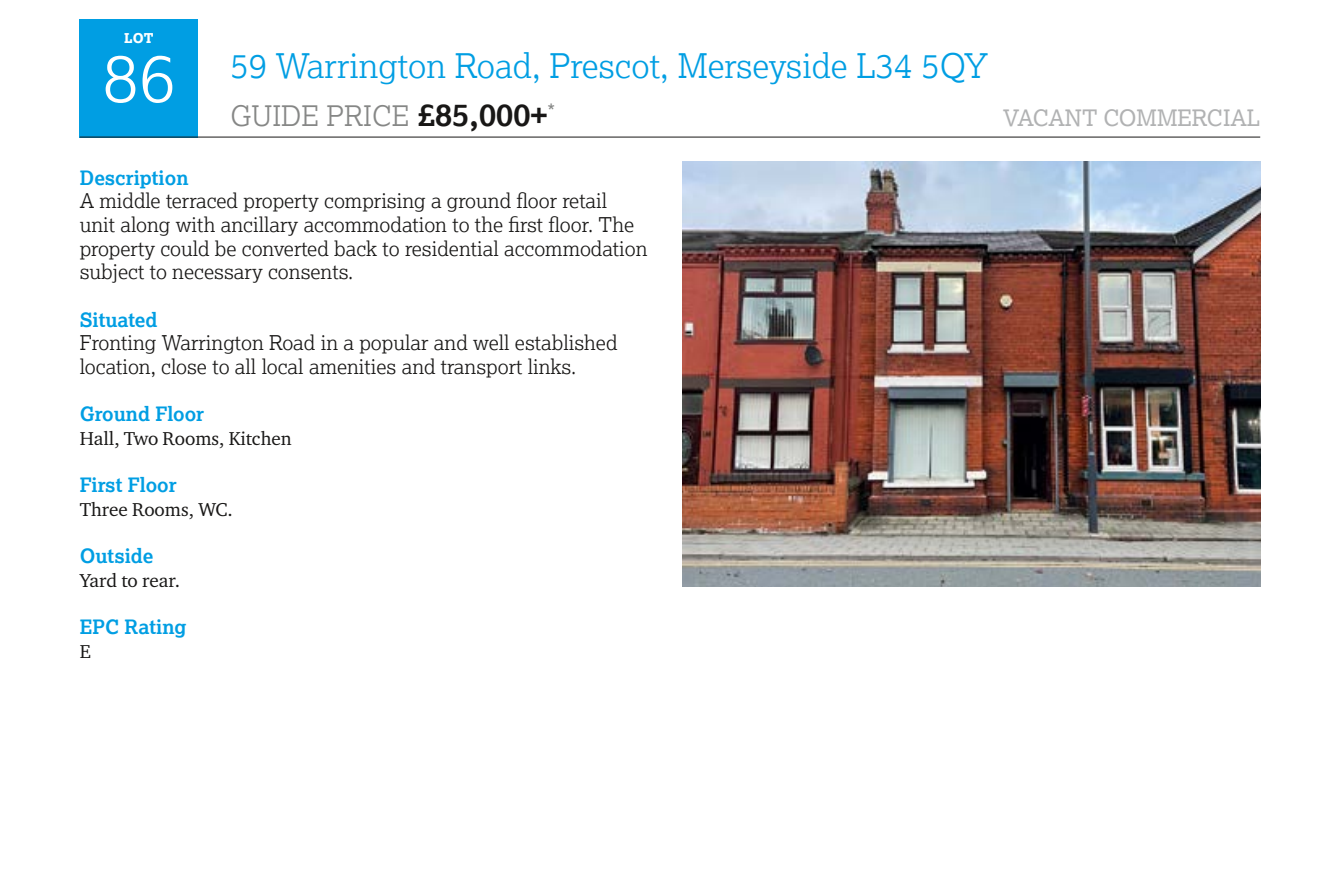
<style>
.page{position:relative;width:1340px;height:886px;background:#fff}
.page>*{position:absolute;margin:0;border:0;box-sizing:border-box;transform-origin:0 0}
.t1{font:300 67.5px "Lexia";color:#fff}
.t2{font:300 33.75px "Lexia";color:#009ee3}
.t3{font:300 28.12px "Lexia";color:#868786}
.t4{font:22.5px "Lexia";color:#b1b2b3}
.t5{font:300 20.25px/23.6px "Lexia";color:#181716}
.t6{font:20.25px "Lexia";color:#868786}
.t7{font:700 19.8px "Lexia";color:#009ee3}
.t8{font:19.12px "Charter ITC Pro";color:#181716}
.t9{font:800 13.5px "Lexia";color:#fff}
.s1{font-weight:700;font-size:31.5px;color:#181716}
</style>
<div class="page">
<div style="left:80px;top:19px;width:118px;height:118px;background:#009ee3"></div>
<hr style="left:80px;top:137px;width:1180px;height:1px;background:#181716">
<img style="left:682px;top:161px;width:578px;height:425px">
<p class="t9" style="left:124px;top:29px;width:31px">LOT</p>
<h1 class="t1" style="left:102px;top:35px;width:75px">86</h1>
<h2 class="t2" style="left:230px;top:45px;width:759px">59 Warrington Road, Prescot, Merseyside L34 5QY</h2>
<h3 class="t3" style="left:230px;top:97px;width:318px">GUIDE PRICE <span class="s1">£85,000+</span></h3>
<p class="t4" style="left:1003px;top:103px;width:259px">VACANT COMMERCIAL</p>
<p class="t6" style="left:547px;top:99px;width:9px">*</p>
<p class="t7" style="left:80px;top:165px;width:110px">Description</p>
<p class="t5" style="left:80px;top:188px;width:569px">A middle terraced property comprising a ground floor retail unit along with ancillary accommodation to the first floor. The property could be converted back to residential accommodation subject to necessary consents.</p>
<p class="t7" style="left:80px;top:307px;width:79px">Situated</p>
<p class="t5" style="left:80px;top:330px;width:539px">Fronting Warrington Road in a popular and well established location, close to all local amenities and transport links.</p>
<p class="t7" style="left:80px;top:401px;width:126px">Ground Floor</p>
<p class="t8" style="left:80px;top:426px;width:213px">Hall, Two Rooms, Kitchen</p>
<p class="t7" style="left:80px;top:472px;width:98px">First Floor</p>
<p class="t8" style="left:80px;top:497px;width:155px">Three Rooms, WC.</p>
<p class="t7" style="left:80px;top:543px;width:75px">Outside</p>
<p class="t8" style="left:80px;top:568px;width:102px">Yard to rear.</p>
<p class="t7" style="left:80px;top:614px;width:108px">EPC Rating</p>
<p class="t8" style="left:80px;top:639px;width:13px">E</p>
</div>
